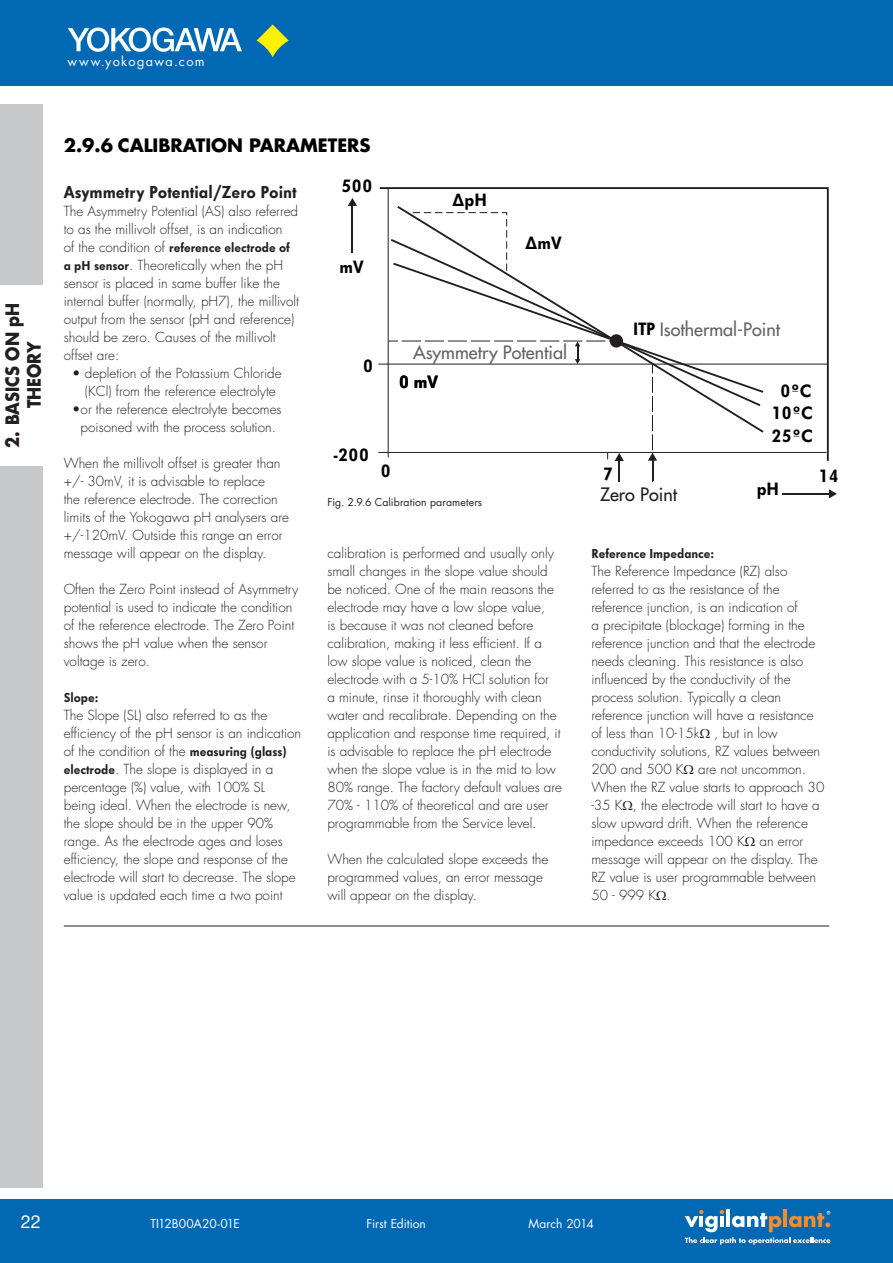
<style>
.page{position:relative;width:893px;height:1263px;background:#fff}
.page>*{position:absolute;margin:0;border:0;box-sizing:border-box;transform-origin:0 0}
.t1{font:800 18.6px/22.4px "Futura";color:#000;text-align:center}
.t2{font:18px "Futura";color:#636366}
.t3{font:800 18px "Futura";color:#231f20}
.t4{font:700 18px "Futura";color:#000}
.t5{font:700 18px/21.6px "Futura";color:#231f20;text-align:center;scale:.9 1}
.t6{font:18px "Futura";color:#231f20}
.t7{font:18px "Helvetica Neue";color:#fff}
.t8{font:300 13.5px/18px "Futura";color:#231f20}
.t9{font:800 13.5px "Futura";color:#231f20}
.t10{font:12.75px "Futura";letter-spacing:.11em;color:#fff}
.t11{font:12px "Futura";letter-spacing:-.005em;color:#fff}
.t12{font:10.5px "Futura";letter-spacing:.01em;color:#231f20}
.s1{font-weight:800}
.s2{font-weight:800;font-size:18.6px;color:#000}
</style>
<div class="page">
<div style="left:0;top:1199px;width:893px;height:64px;background:#0168b3"></div>
<div style="left:0;top:0;width:893px;height:86px;background:#0168b3"></div>
<hr style="left:783px;top:1209px;width:4px;height:18px;background:#ef8d2f">
<hr style="left:726px;top:1209px;width:4px;height:18px;background:#fff">
<svg style="left:685px;top:1210px;width:145px;height:35px"></svg>
<svg style="left:68px;top:28px;width:174px;height:24px"></svg>
<svg style="left:257px;top:25px;width:32px;height:32px"></svg>
<div style="left:0;top:104px;width:43px;height:1084px;background:#c7c8ca"></div>
<hr style="left:64px;top:926px;width:765px;height:1px;background:#231f20">
<div style="left:0;top:285px;width:43px;height:180px;background:#fff"></div>
<svg style="left:378px;top:187px;width:451px;height:274px"></svg>
<hr style="left:388px;top:188px;width:1px;height:269px;background:#231e1e">
<hr style="left:378px;top:452px;width:448px;height:1px;background:#231e1e">
<hr style="left:378px;top:364px;width:449px;height:1px;background:#231e1e">
<svg style="left:395px;top:204px;width:371px;height:230px"></svg>
<svg style="left:389px;top:237px;width:373px;height:171px"></svg>
<svg style="left:391px;top:261px;width:374px;height:133px"></svg>
<div style="left:610px;top:334px;width:13px;height:14px;background:#231e1e;border-radius:50%"></div>
<svg style="left:412px;top:212px;width:96px;height:60px"></svg>
<hr style="left:782px;top:493px;width:48px;height:2px;background:#231e1e">
<svg style="left:829px;top:489px;width:8px;height:9px"></svg>
<hr style="left:351px;top:205px;width:2px;height:48px;background:#231e1e">
<svg style="left:348px;top:198px;width:9px;height:8px"></svg>
<svg style="left:389px;top:341px;width:230px;height:23px"></svg>
<hr style="left:618px;top:460px;width:2px;height:21px;background:#231e1e">
<svg style="left:615px;top:453px;width:9px;height:8px"></svg>
<svg style="left:648px;top:364px;width:9px;height:118px"></svg>
<p class="t10" style="left:68px;top:52px;width:139px">www.yokogawa.com</p>
<h2 class="t5" style="left:1px;top:448px;width:163px;rotate:-90deg">2. BASICS ON PH<br>THEORY</h2>
<h2 class="t4" style="left:64px;top:133px;width:78px">2.9.6 CALIBRATIO</h2>
<h2 class="t4" style="left:227px;top:133px;width:49px">N PARAM</h2>
<h2 class="t4" style="left:318px;top:133px;width:54px">ETERS</h2>
<h2 class="t3" style="left:64px;top:181px;width:234px">Asymmetry Potential/Zero Point</h2>
<p class="t8" style="left:64px;top:202px;width:237px">The Asymmetry Potential (AS) also referred to as the millivolt offset, is an indication<br>of the condition of <span class="s1">reference electrode of a pH sensor</span>. Theoretically when the pH sensor is placed in same buffer like the internal buffer (normally, pH7), the millivolt output from the sensor (pH and reference) should be zero. Causes of the millivolt offset are:</p>
<p class="t8" style="left:72px;top:364px;width:211px;text-align:center">• depletion of the Potassium Chloride (KCl) from the reference electrolyte</p>
<p class="t8" style="left:72px;top:400px;width:211px;text-align:center">•or the reference electrolyte becomes poisoned with the process solution.</p>
<p class="t8" style="left:64px;top:454px;width:227px">When the millivolt offset is greater than +/- 30mV, it is advisable to replace<br>the reference electrode. The correction limits of the Yokogawa pH analysers are +/-120mV. Outside this range an error message will appear on the display.</p>
<p class="t8" style="left:64px;top:580px;width:236px">Often the Zero Point instead of Asymmetry potential is used to indicate the condition of the reference electrode. The Zero Point shows the pH value when the sensor voltage is zero.</p>
<p class="t9" style="left:64px;top:689px;width:36px">Slope:</p>
<p class="t8" style="left:64px;top:706px;width:239px">The Slope (SL) also referred to as the efficiency of the pH sensor is an indication of the condition of the <span class="s1">measuring (glass) electrode</span>. The slope is displayed in a percentage (%) value, with 100% SL<br>being ideal. When the electrode is new, the slope should be in the upper 90% range. As the electrode ages and loses efficiency, the slope and response of the electrode will start to decrease. The slope value is updated each time a two point</p>
<h1 class="t1" style="left:341px;top:175px;width:33px">500</h1>
<h1 class="t1" style="left:339px;top:256px;width:26px">mV</h1>
<h1 class="t1" style="left:452px;top:189px;width:36px">∆pH</h1>
<h1 class="t1" style="left:525px;top:231px;width:38px">∆mV</h1>
<h1 class="t1" style="left:363px;top:355px;width:12px">0</h1>
<h2 class="t2" style="left:413px;top:341px;width:155px">Asymmetry Potential</h2>
<h1 class="t1" style="left:399px;top:371px;width:41px">0 mV</h1>
<h1 class="t1" style="left:334px;top:444px;width:37px">-200</h1>
<h1 class="t1" style="left:380px;top:459px;width:12px">0</h1>
<p class="t12" style="left:327px;top:495px;width:156px">Fig. 2.9.6 Calibration parameters</p>
<p class="t8" style="left:327px;top:544px;width:236px">calibration is performed and usually only small changes in the slope value should be noticed. One of the main reasons the electrode may have a low slope value,<br>is because it was not cleaned before calibration, making it less efficient. If a low slope value is noticed, clean the electrode with a 5-10% HCl solution for<br>a minute, rinse it thoroughly with clean water and recalibrate. Depending on the application and response time required, it is advisable to replace the pH electrode when the slope value is in the mid to low 80% range. The factory default values are 70% - 110% of theoretical and are user programmable from the Service level.</p>
<p class="t8" style="left:327px;top:850px;width:222px">When the calculated slope exceeds the programmed values, an error message will appear on the display.</p>
<h2 class="t2" style="left:633px;top:318px;width:149px"><span class="s2">ITP</span> Isothermal-Point</h2>
<h1 class="t1" style="left:771px;top:380px;width:43px">0ºC<br>10ºC<br>25ºC</h1>
<h1 class="t1" style="left:603px;top:463px;width:12px">7</h1>
<h1 class="t1" style="left:818px;top:465px;width:23px">14</h1>
<h1 class="t1" style="left:757px;top:478px;width:24px">pH</h1>
<h2 class="t6" style="left:600px;top:482px;width:78px">Zero Point</h2>
<h1 class="t1" style="left:611px;top:486px;width:61px">ITP Null</h1>
<p class="t9" style="left:591px;top:545px;width:124px">Reference Impedance:</p>
<p class="t8" style="left:591px;top:562px;width:234px">The Reference Impedance (RZ) also referred to as the resistance of the reference junction, is an indication of<br>a precipitate (blockage) forming in the reference junction and that the electrode needs cleaning. This resistance is also influenced by the conductivity of the process solution. Typically a clean reference junction will have a resistance of less than 10-15k , but in low conductivity solutions, RZ values between 200 and 500 K are not uncommon.<br>When the RZ value starts to approach 30 -35 K , the electrode will start to have a slow upward drift. When the reference impedance exceeds 100 K an error message will appear on the display. The RZ value is user programmable between 50 - 999 K .</p>
<h2 class="t7" style="left:21px;top:1211px;width:22px">22</h2>
<p class="t11" style="left:151px;top:1215px;width:91px">TI12B00A20-01E</p>
<p class="t11" style="left:367px;top:1215px;width:61px">First Edition</p>
<p class="t11" style="left:529px;top:1215px;width:67px">March 2014</p>
</div>
